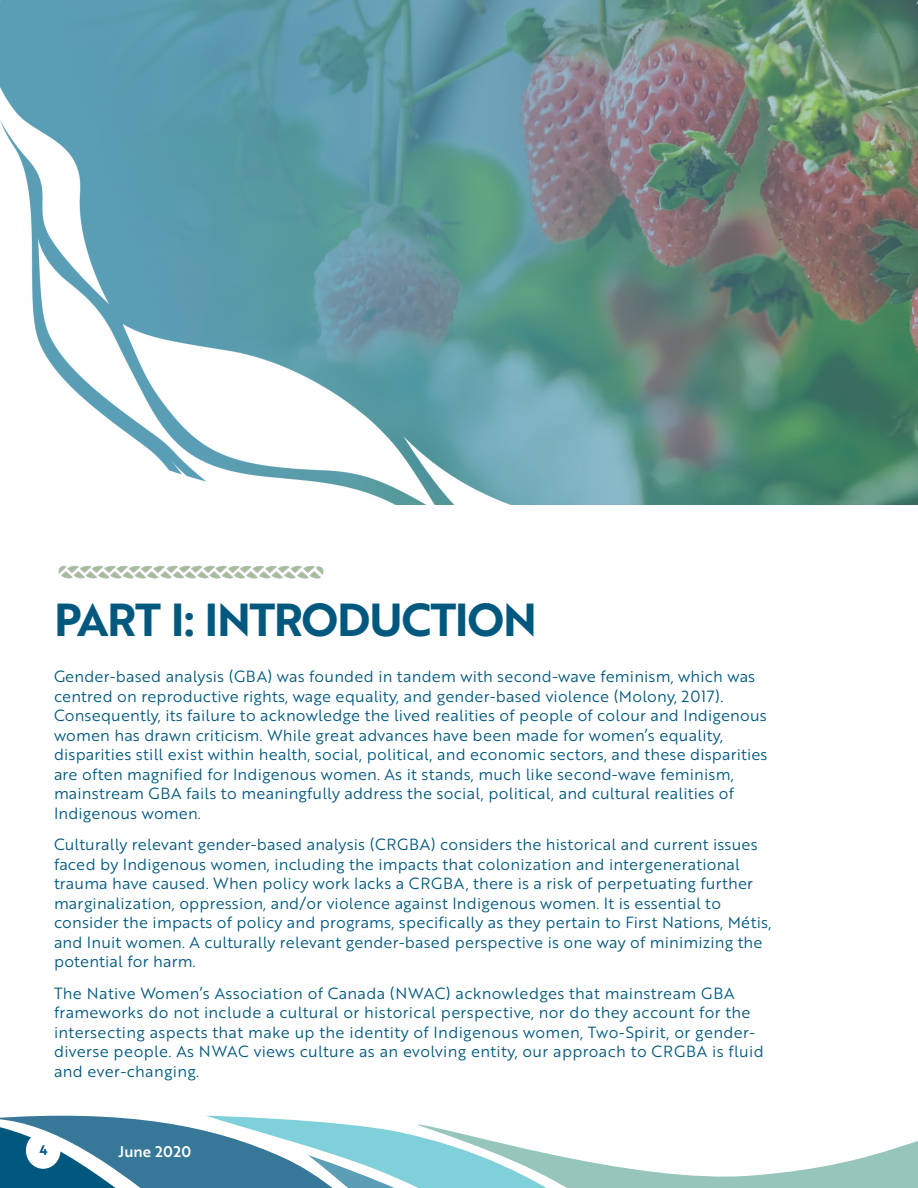
<style>
.page{position:relative;width:918px;height:1188px;background:#fff}
.page>*{position:absolute;margin:0;border:0;box-sizing:border-box;transform-origin:0 0}
.t1{font:45px "Brother 1816 Bold";letter-spacing:-.03em;color:#00587f}
.t2{font:15.75px/19.5px "Brother 1816 Book";letter-spacing:.01em;color:#00587f}
.t3{font:15px "Brother 1816 Medium";letter-spacing:.01em;color:#fff}
.t4{font:13.5px "Brother 1816 Bold";color:#00587f}
</style>
<div class="page">
<svg style="left:0;top:1115px;width:918px;height:73px"></svg>
<div style="left:26px;top:1132px;width:34px;height:37px;background:#fff;border-radius:50%"></div>
<img style="left:525px;top:0;width:358px;height:505px">
<img style="left:0;top:0;width:525px;height:505px">
<img style="left:883px;top:0;width:35px;height:505px">
<img style="left:58px;top:565px;width:266px;height:14px">
<h1 class="t1" style="left:54px;top:585px;width:485px">PART I: INTRODUCTION</h1>
<p class="t2" style="left:54px;top:666px;width:715px">Gender-based analysis (GBA) was founded in tandem with second-wave feminism, which was centred on reproductive rights, wage equality, and gender-based violence (Molony, 2017).<br>Consequently, its failure to acknowledge the lived realities of people of colour and Indigenous women has drawn criticism. While great advances have been made for women’s equality, disparities still exist within health, social, political, and economic sectors, and these disparities are often magnified for Indigenous women. As it stands, much like second-wave feminism, mainstream GBA fails to meaningfully address the social, political, and cultural realities of Indigenous women.</p>
<p class="t2" style="left:54px;top:834px;width:719px">Culturally relevant gender-based analysis (CRGBA) considers the historical and current issues faced by Indigenous women, including the impacts that colonization and intergenerational trauma have caused. When policy work lacks a CRGBA, there is a risk of perpetuating further marginalization, oppression, and/or violence against Indigenous women. It is essential to consider the impacts of policy and programs, specifically as they pertain to First Nations, Métis, and Inuit women. A culturally relevant gender-based perspective is one way of minimizing the potential for harm.</p>
<p class="t2" style="left:54px;top:983px;width:711px">The Native Women’s Association of Canada (NWAC) acknowledges that mainstream GBA frameworks do not include a cultural or historical perspective, nor do they account for the intersecting aspects that make up the identity of Indigenous women, Two-Spirit, or gender&shy;diverse people. As NWAC views culture as an evolving entity, our approach to CRGBA is fluid and ever-changing.</p>
<p class="t4" style="left:40px;top:1140px;width:10px">4</p>
<p class="t3" style="left:118px;top:1140px;width:74px">June 2020</p>
</div>
